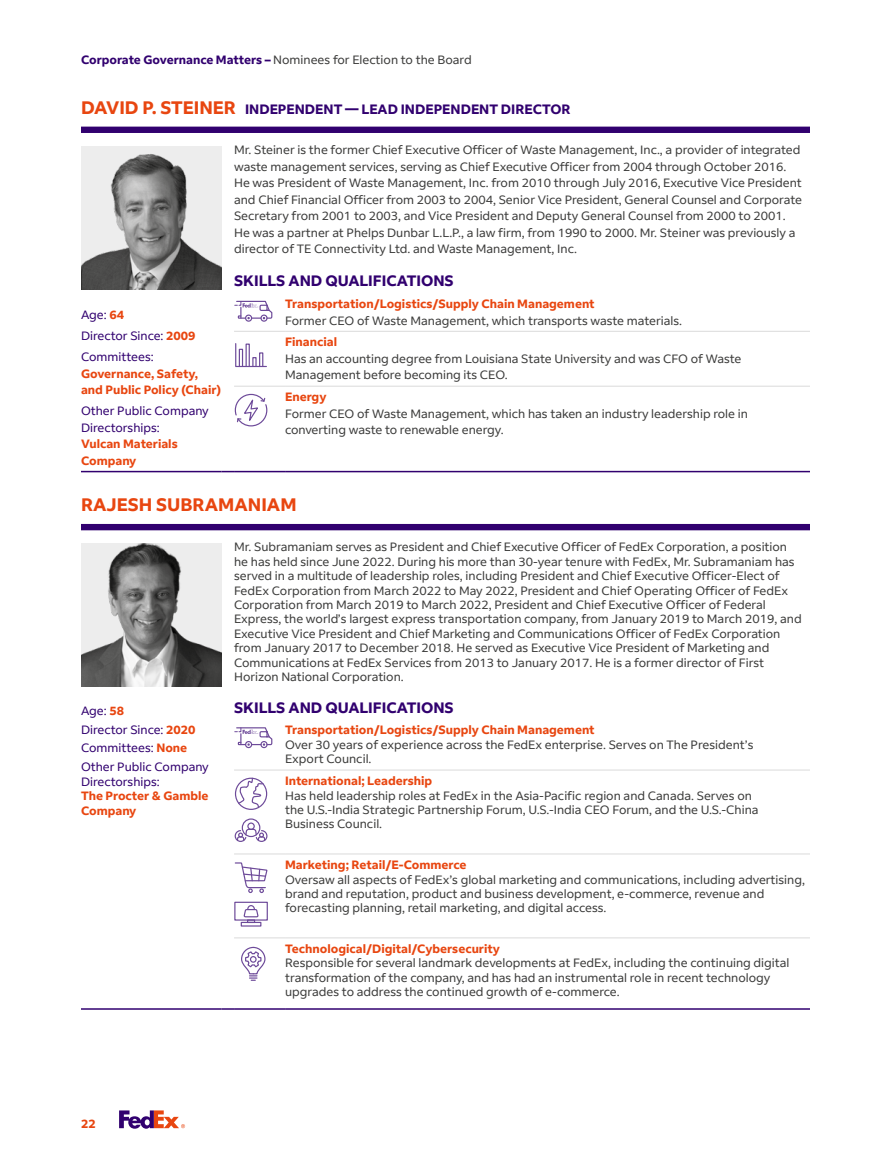
<style>
.page{position:relative;width:891px;height:1161px;background:#fff}
.page>*{position:absolute;margin:0;border:0;box-sizing:border-box;transform-origin:0 0}
.t1{font:700 18px "Fed Ex Sans";color:#e84610}
.t2{font:700 15px "Fed Ex Sans";color:#31006f}
.t3{font:700 13.5px "Fed Ex Sans";color:#31006f}
.t4{font:12px/14.4px "Fed Ex Sans";color:#3c3c3b}
.t5{font:700 12px/16.5px "Fed Ex Sans";color:#e84610}
.t6{font:12px/18.9px "Fed Ex Sans";color:#31006f}
.s1{font-weight:700;color:#31006f}
.s2{font-size:18px;color:#e84610}
.s3{font-weight:700;color:#e84610}
</style>
<div class="page">
<svg style="left:119px;top:1110px;width:66px;height:19px"></svg>
<div style="left:81px;top:127px;width:729px;height:6px;background:#31006f"></div>
<hr style="left:81px;top:471px;width:140px;height:1px;background:#31006f">
<svg style="left:221px;top:471px;width:13px;height:1px"></svg>
<hr style="left:234px;top:471px;width:51px;height:1px;background:#31006f">
<hr style="left:285px;top:471px;width:525px;height:1px;background:#31006f">
<hr style="left:234px;top:331px;width:51px;height:1px;background:#dadada">
<hr style="left:285px;top:331px;width:525px;height:1px;background:#dadada">
<hr style="left:234px;top:386px;width:51px;height:1px;background:#dadada">
<hr style="left:285px;top:386px;width:525px;height:1px;background:#dadada">
<img style="left:81px;top:146px;width:140px;height:143px">
<div style="left:245px;top:315px;width:7px;height:7px;border:1px solid #6d4a99;border-radius:50%"></div>
<div style="left:260px;top:315px;width:8px;height:7px;border:1px solid #6d4a99;border-radius:50%"></div>
<svg style="left:235px;top:300px;width:37px;height:19px"></svg>
<svg style="left:235px;top:343px;width:32px;height:25px"></svg>
<svg style="left:234px;top:393px;width:34px;height:34px"></svg>
<div style="left:81px;top:524px;width:729px;height:6px;background:#31006f"></div>
<hr style="left:81px;top:1008px;width:140px;height:2px;background:#31006f">
<svg style="left:221px;top:1008px;width:13px;height:2px"></svg>
<hr style="left:234px;top:1008px;width:51px;height:2px;background:#31006f">
<hr style="left:285px;top:1008px;width:525px;height:2px;background:#31006f">
<hr style="left:234px;top:854px;width:51px;height:1px;background:#dadada">
<hr style="left:285px;top:854px;width:525px;height:1px;background:#dadada">
<hr style="left:234px;top:770px;width:51px;height:1px;background:#dadada">
<hr style="left:285px;top:770px;width:525px;height:1px;background:#dadada">
<hr style="left:234px;top:938px;width:51px;height:1px;background:#dadada">
<hr style="left:285px;top:938px;width:525px;height:1px;background:#dadada">
<img style="left:81px;top:544px;width:140px;height:143px">
<div style="left:245px;top:741px;width:7px;height:7px;border:1px solid #6d4a99;border-radius:50%"></div>
<div style="left:260px;top:741px;width:8px;height:7px;border:1px solid #6d4a99;border-radius:50%"></div>
<svg style="left:235px;top:727px;width:37px;height:19px"></svg>
<div style="left:235px;top:778px;width:32px;height:32px;border:1px solid #6d4a99;border-radius:50%"></div>
<svg style="left:237px;top:777px;width:27px;height:32px"></svg>
<div style="left:247px;top:822px;width:8px;height:8px;border:1px solid #6d4a99;border-radius:50%"></div>
<div style="left:242px;top:818px;width:18px;height:19px;border:1px solid #6d4a99;border-radius:50%"></div>
<svg style="left:235px;top:828px;width:32px;height:14px"></svg>
<svg style="left:234px;top:862px;width:34px;height:31px"></svg>
<div style="left:234px;top:902px;width:34px;height:19px;border:1px solid #6d4a99"></div>
<div style="left:241px;top:922px;width:20px;height:5px;border:1px solid #6d4a99"></div>
<svg style="left:244px;top:905px;width:15px;height:18px"></svg>
<svg style="left:241px;top:946px;width:25px;height:35px"></svg>
<div style="left:250px;top:956px;width:7px;height:7px;border:1px solid #6d4a99;border-radius:50%"></div>
<p class="t4" style="left:81px;top:52px;width:392px"><span class="s1">Corporate Governance Matters –</span> Nominees for Election to the Board</p>
<p class="t3" style="left:81px;top:101px;width:491px"><span class="s2">DAVID P. STEINER</span> INDEPENDENT — LEAD INDEPENDENT DIRECTOR</p>
<p class="t6" style="left:81px;top:305px;width:116px;line-height:21px">Age: <span class="s3">64<br></span>Director Since: <span class="s3">2009<br></span>Committees:</p>
<p class="t5" style="left:81px;top:365px;width:142px">Governance, Safety, and Public Policy (Chair)</p>
<p class="t6" style="left:81px;top:403px;width:129px;line-height:16.5px">Other Public Company<br>Directorships:</p>
<p class="t5" style="left:81px;top:436px;width:98px">Vulcan Materials<br>Company</p>
<p class="t4" style="left:234px;top:142px;width:569px;line-height:16.5px">Mr. Steiner is the former Chief Executive Officer of Waste Management, Inc., a provider of integrated waste management services, serving as Chief Executive Officer from 2004 through October 2016.<br>He was President of Waste Management, Inc. from 2010 through July 2016, Executive Vice President and Chief Financial Officer from 2003 to 2004, Senior Vice President, General Counsel and Corporate Secretary from 2001 to 2003, and Vice President and Deputy General Counsel from 2000 to 2001.<br>He was a partner at Phelps Dunbar L.L.P., a law firm, from 1990 to 2000. Mr. Steiner was previously a director of TE Connectivity Ltd. and Waste Management, Inc.</p>
<p class="t2" style="left:234px;top:272px;width:221px">SKILLS AND QUALIFICATIONS</p>
<p class="t5" style="left:285px;top:296px;width:311px">Transportation/Logistics/Supply Chain Management</p>
<p class="t4" style="left:285px;top:313px;width:398px">Former CEO of Waste Management, which transports waste materials.</p>
<p class="t5" style="left:285px;top:334px;width:54px">Financial</p>
<p class="t4" style="left:285px;top:351px;width:458px;line-height:16.5px">Has an accounting degree from Louisiana State University and was CFO of Waste<br>Management before becoming its CEO.</p>
<p class="t5" style="left:285px;top:389px;width:43px">Energy</p>
<p class="t4" style="left:285px;top:405px;width:464px;line-height:16.5px">Former CEO of Waste Management, which has taken an industry leadership role in converting waste to renewable energy.</p>
<h1 class="t1" style="left:81px;top:494px;width:217px">RAJESH SUBRAMANIAM</h1>
<p class="t6" style="left:81px;top:701px;width:129px">Age: <span class="s3">58<br></span>Director Since: <span class="s3">2020<br></span>Committees: <span class="s3">None<br></span>Other Public Company</p>
<p class="t6" style="left:81px;top:772px;width:80px">Directorships:</p>
<p class="t5" style="left:81px;top:789px;width:129px;line-height:14.4px">The Procter &amp; Gamble<br>Company</p>
<p class="t4" style="left:234px;top:540px;width:569px">Mr. Subramaniam serves as President and Chief Executive Officer of FedEx Corporation, a position he has held since June 2022. During his more than 30-year tenure with FedEx, Mr. Subramaniam has served in a multitude of leadership roles, including President and Chief Executive Officer-Elect of FedEx Corporation from March 2022 to May 2022, President and Chief Operating Officer of FedEx Corporation from March 2019 to March 2022, President and Chief Executive Officer of Federal Express, the world’s largest express transportation company, from January 2019 to March 2019, and Executive Vice President and Chief Marketing and Communications Officer of FedEx Corporation from January 2017 to December 2018. He served as Executive Vice President of Marketing and Communications at FedEx Services from 2013 to January 2017. He is a former director of First Horizon National Corporation.</p>
<p class="t2" style="left:234px;top:699px;width:221px">SKILLS AND QUALIFICATIONS</p>
<p class="t5" style="left:285px;top:722px;width:311px">Transportation/Logistics/Supply Chain Management</p>
<p class="t4" style="left:285px;top:738px;width:470px">Over 30 years of experience across the FedEx enterprise. Serves on The President’s<br>Export Council.</p>
<p class="t5" style="left:285px;top:773px;width:149px">International; Leadership</p>
<p class="t4" style="left:285px;top:788px;width:475px">Has held leadership roles at FedEx in the Asia-Pacific region and Canada. Serves on the U.S.-India Strategic Partnership Forum, U.S.-India CEO Forum, and the U.S.-China<br>Business Council.</p>
<p class="t5" style="left:285px;top:857px;width:183px">Marketing; Retail/E-Commerce</p>
<p class="t4" style="left:285px;top:872px;width:521px">Oversaw all aspects of FedEx’s global marketing and communications, including advertising, brand and reputation, product and business development, e-commerce, revenue and forecasting planning, retail marketing, and digital access.</p>
<p class="t5" style="left:285px;top:941px;width:216px">Technological/Digital/Cybersecurity</p>
<p class="t4" style="left:285px;top:956px;width:506px">Responsible for several landmark developments at FedEx, including the continuing digital transformation of the company, and has had an instrumental role in recent technology upgrades to address the continued growth of e-commerce.</p>
<p class="t5" style="left:81px;top:1116px;width:16px">22</p>
</div>
